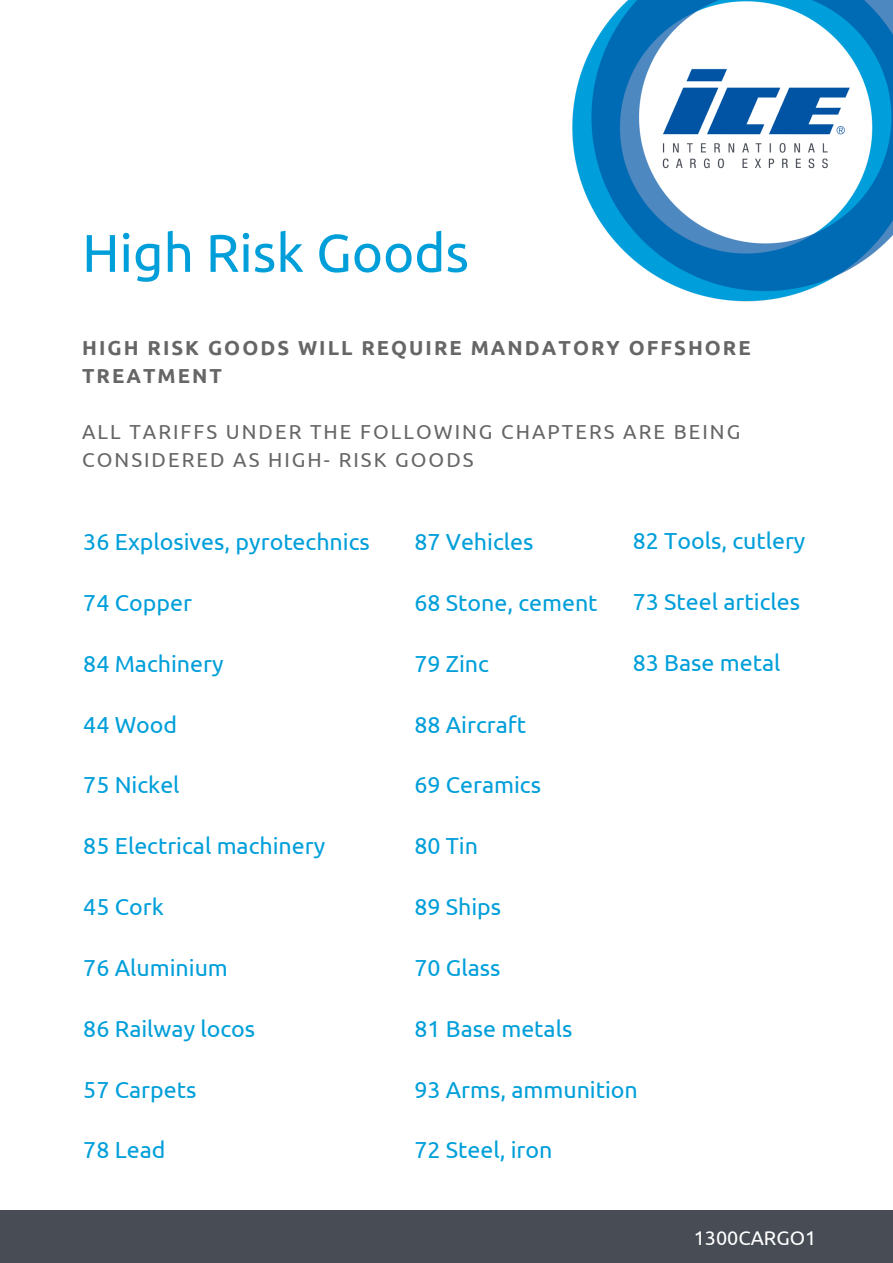
<style>
.page{position:relative;width:893px;height:1263px;background:#fff}
.page>*{position:absolute;margin:0;border:0;box-sizing:border-box;transform-origin:0 0}
.t1{font:52.95px "Ubuntu";color:#009fda}
.t2{font:23.25px "Ubuntu";color:#009fda}
.t3{font:20.25px/28.2px "Ubuntu";letter-spacing:.1em;color:#666}
.t4{font:700 20.25px/28.2px "Ubuntu";letter-spacing:.1em;color:#666}
.t5{font:19.8px "Ubuntu";color:#fff}
</style>
<div class="page">
<div style="left:0;top:1210px;width:893px;height:53px;background:#474c55"></div>
<img style="left:572px;top:0;width:321px;height:302px">
<h1 class="t1" style="left:82px;top:222px;width:388px">High Risk Goods</h1>
<p class="t4" style="left:82px;top:333px;width:670px">HIGH RISK GOODS WILL REQUIRE MANDATORY OFFSHORE<br>TREATMENT</p>
<p class="t3" style="left:82px;top:417px;width:660px">ALL TARIFFS UNDER THE FOLLOWING CHAPTERS ARE BEING<br>CONSIDERED AS HIGH- RISK GOODS</p>
<p class="t2" style="left:83px;top:528px;width:288px">36 Explosives, pyrotechnics</p>
<p class="t2" style="left:83px;top:589px;width:110px">74 Copper</p>
<p class="t2" style="left:83px;top:650px;width:142px">84 Machinery</p>
<p class="t2" style="left:83px;top:711px;width:95px">44 Wood</p>
<p class="t2" style="left:83px;top:772px;width:98px">75 Nickel</p>
<p class="t2" style="left:83px;top:832px;width:243px">85 Electrical machinery</p>
<p class="t2" style="left:83px;top:893px;width:82px">45 Cork</p>
<p class="t2" style="left:83px;top:954px;width:146px">76 Aluminium</p>
<p class="t2" style="left:83px;top:1015px;width:173px">86 Railway locos</p>
<p class="t2" style="left:83px;top:1076px;width:115px">57 Carpets</p>
<p class="t2" style="left:83px;top:1136px;width:84px">78 Lead</p>
<p class="t2" style="left:414px;top:528px;width:121px">87 Vehicles</p>
<p class="t2" style="left:414px;top:589px;width:185px">68 Stone, cement</p>
<p class="t2" style="left:414px;top:650px;width:76px">79 Zinc</p>
<p class="t2" style="left:414px;top:711px;width:113px">88 Aircraft</p>
<p class="t2" style="left:414px;top:772px;width:128px">69 Ceramics</p>
<p class="t2" style="left:414px;top:832px;width:65px">80 Tin</p>
<p class="t2" style="left:414px;top:893px;width:88px">89 Ships</p>
<p class="t2" style="left:414px;top:954px;width:88px">70 Glass</p>
<p class="t2" style="left:414px;top:1015px;width:159px">81 Base metals</p>
<p class="t2" style="left:633px;top:527px;width:174px">82 Tools, cutlery</p>
<p class="t2" style="left:633px;top:588px;width:169px">73 Steel articles</p>
<p class="t2" style="left:633px;top:649px;width:149px">83 Base metal</p>
<p class="t2" style="left:414px;top:1076px;width:225px">93 Arms, ammunition</p>
<p class="t2" style="left:414px;top:1136px;width:140px">72 Steel, iron</p>
<p class="t5" style="left:694px;top:1227px;width:124px">1300CARGO1</p>
</div>
